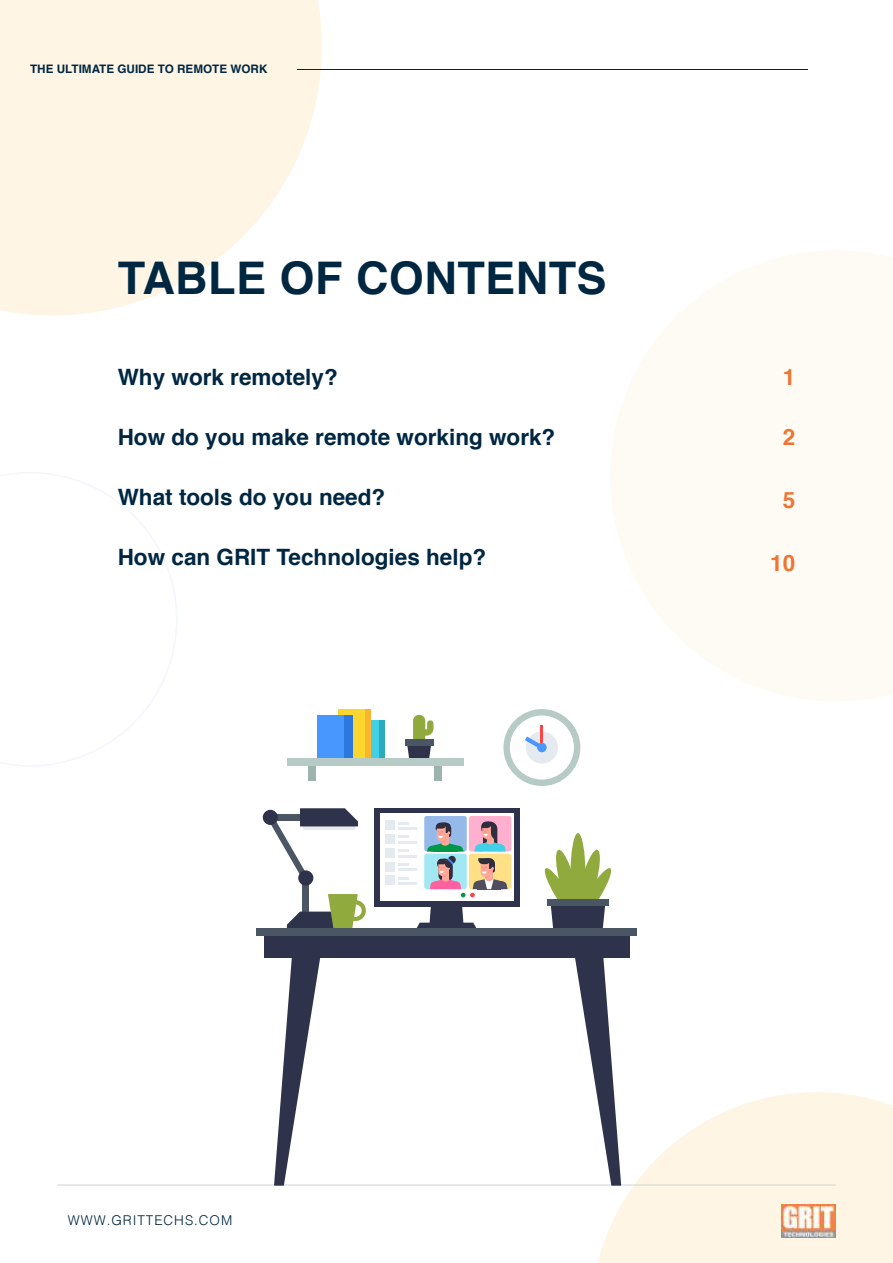
<style>
.page{position:relative;width:893px;height:1263px;background:#fff}
.page>*{position:absolute;margin:0;border:0;box-sizing:border-box;transform-origin:0 0}
.t1{font:700 45px "Helvetica";letter-spacing:.01em;color:#002742}
.t2{font:700 22.5px "Helvetica";color:#002742}
.t3{font:700 22.5px "Helvetica";color:#f07434}
.t4{font:300 13.5px "Helvetica";letter-spacing:.07em;color:#002742}
.t5{font:700 11.7px "Helvetica";color:#002742}
</style>
<div class="page">
<svg style="left:0;top:472px;width:177px;height:294px"></svg>
<svg style="left:0;top:0;width:322px;height:315px;fill:#fef5e4"></svg>
<svg style="left:559px;top:1092px;width:334px;height:171px;fill:#fef5e4"></svg>
<svg style="left:611px;top:251px;width:282px;height:450px;fill:#fefbf4"></svg>
<hr style="left:57px;top:1185px;width:779px;height:1px;background:#d0d2d3">
<div style="left:303px;top:878px;width:6px;height:34px;background:#4b5665"></div>
<svg style="left:287px;top:894px;width:79px;height:34px"></svg>
<div style="left:264px;top:932px;width:365px;height:25px;background:#2e324a"></div>
<div style="left:570px;top:833px;width:15px;height:86px;background:#91aa3d;border-radius:50%"></div>
<svg style="left:544px;top:849px;width:68px;height:79px"></svg>
<div style="left:548px;top:899px;width:60px;height:7px;background:#4b5665"></div>
<div style="left:374px;top:808px;width:145px;height:98px;background:#2e324a"></div>
<svg style="left:380px;top:814px;width:133px;height:87px"></svg>
<div style="left:382px;top:816px;width:40px;height:83px;background:#fff;border-radius:3px"></div>
<div style="left:385px;top:820px;width:9px;height:10px;background:#e5eaf0"></div>
<div style="left:385px;top:834px;width:9px;height:9px;background:#e5eaf0"></div>
<div style="left:385px;top:848px;width:9px;height:9px;background:#e5eaf0"></div>
<div style="left:385px;top:862px;width:9px;height:9px;background:#e5eaf0"></div>
<div style="left:385px;top:876px;width:9px;height:9px;background:#e5eaf0"></div>
<div style="left:469px;top:853px;width:42px;height:36px;background:#ffe086;border-radius:3px"></div>
<div style="left:424px;top:816px;width:43px;height:35px;background:#95baea;border-radius:3px"></div>
<div style="left:469px;top:816px;width:42px;height:35px;background:#ffb0cf;border-radius:3px"></div>
<svg style="left:399px;top:821px;width:109px;height:107px"></svg>
<div style="left:256px;top:928px;width:381px;height:8px;background:#4b5665"></div>
<div style="left:360px;top:720px;width:25px;height:39px;background:#2cabbf"></div>
<div style="left:352px;top:720px;width:27px;height:39px;background:#42d0e6"></div>
<div style="left:348px;top:709px;width:22px;height:50px;background:#fbb42d"></div>
<div style="left:338px;top:709px;width:27px;height:50px;background:#fbd62d"></div>
<div style="left:326px;top:715px;width:27px;height:44px;background:#2c78db"></div>
<div style="left:317px;top:715px;width:27px;height:44px;background:#4797ff"></div>
<svg style="left:407px;top:714px;width:26px;height:44px"></svg>
<div style="left:405px;top:739px;width:28px;height:6px;background:#4b5665"></div>
<div style="left:308px;top:762px;width:8px;height:19px;background:#9cb3ae"></div>
<div style="left:434px;top:762px;width:8px;height:19px;background:#9cb3ae"></div>
<div style="left:287px;top:758px;width:176px;height:7px;background:#b6cac6"></div>
<div style="left:503px;top:709px;width:77px;height:77px;background:#b6cac6;border-radius:50%"></div>
<div style="left:510px;top:715px;width:64px;height:64px;background:#fff;border-radius:50%"></div>
<div style="left:526px;top:731px;width:32px;height:33px;background:#e5eaf0;border-radius:50%"></div>
<hr style="left:541px;top:725px;width:2px;height:22px;background:#fc4444">
<svg style="left:525px;top:736px;width:17px;height:11px"></svg>
<div style="left:537px;top:743px;width:10px;height:9px;background:#4996fe;border-radius:50%"></div>
<div style="left:298px;top:870px;width:15px;height:15px;background:#2e324a;border-radius:50%"></div>
<div style="left:263px;top:810px;width:15px;height:15px;background:#2e324a;border-radius:50%"></div>
<svg style="left:268px;top:808px;width:90px;height:73px"></svg>
<svg style="left:573px;top:957px;width:48px;height:229px"></svg>
<svg style="left:274px;top:957px;width:48px;height:229px"></svg>
<img style="left:781px;top:1204px;width:55px;height:33px">
<hr style="left:297px;top:70px;width:511px;height:1px;background:#1e134e">
<p class="t5" style="left:30px;top:60px;width:239px">THE ULTIMATE GUIDE TO REMOTE WORK</p>
<h1 class="t1" style="left:118px;top:241px;width:490px">TABLE OF CONTENTS</h1>
<p class="t2" style="left:118px;top:359px;width:222px">Why work remotely?</p>
<p class="t2" style="left:118px;top:419px;width:439px">How do you make remote working work?</p>
<p class="t2" style="left:118px;top:479px;width:269px">What tools do you need?</p>
<p class="t2" style="left:118px;top:539px;width:370px">How can GRIT Technologies help?</p>
<p class="t3" style="left:783px;top:359px;width:14px">1</p>
<p class="t3" style="left:783px;top:419px;width:14px">2</p>
<p class="t3" style="left:783px;top:482px;width:14px">5</p>
<p class="t3" style="left:770px;top:545px;width:27px">10</p>
<p class="t4" style="left:68px;top:1209px;width:166px">WWW.GRITTECHS.COM</p>
</div>
